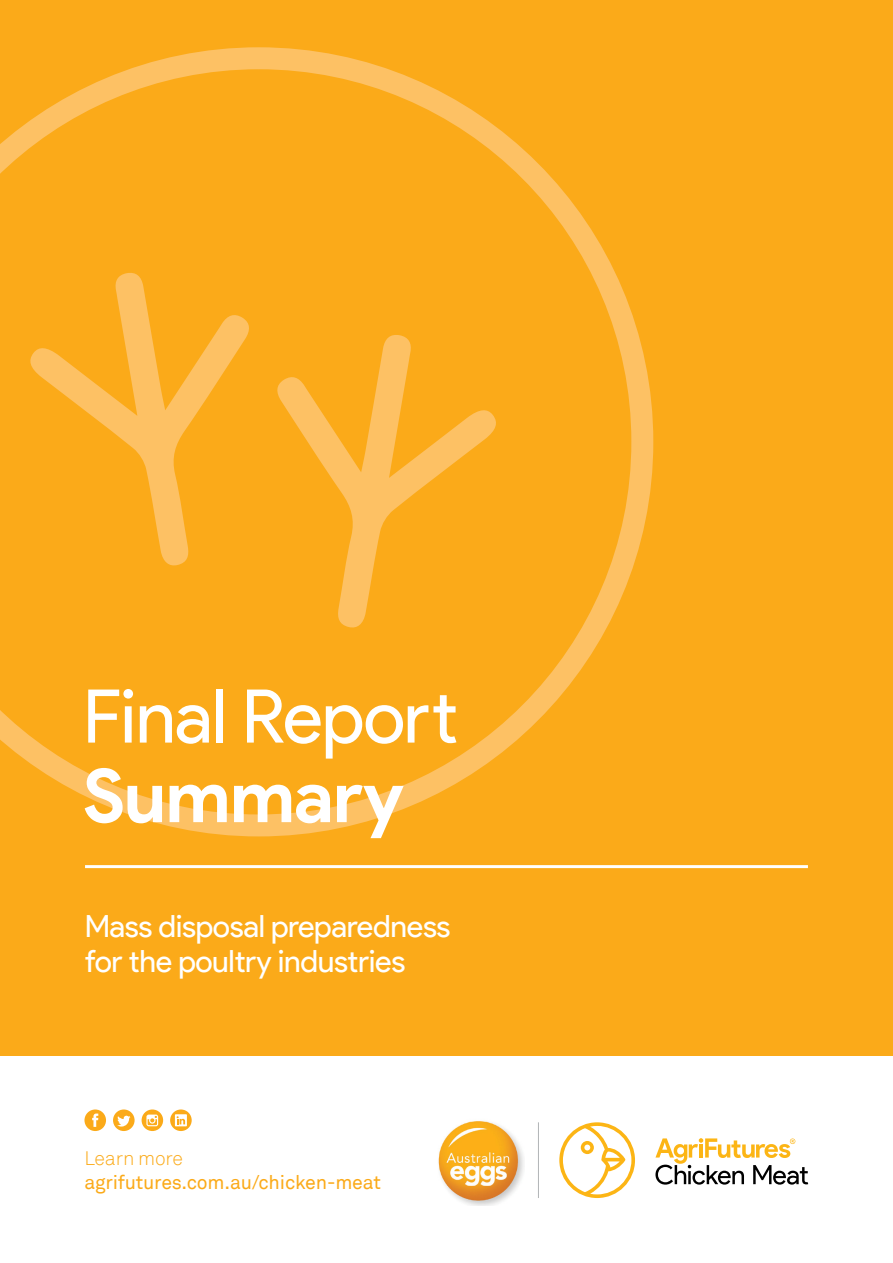
<style>
.page{position:relative;width:893px;height:1263px;background:#fff}
.page>*{position:absolute;margin:0;border:0;box-sizing:border-box;transform-origin:0 0}
.Headline___White{font:74.1px/79.5px "Product Sans";letter-spacing:-.015em;color:#fff}
.t1{font:30.6px/34.8px "Product Sans";letter-spacing:-.01em;color:#fff}
.Call_to_Action___Yel{font:19.5px/23.4px "Akkurat TT";letter-spacing:-.01em;color:#fbaa19}
.s1{font-weight:700}
.s2{font-weight:300}
</style>
<div class="page">
<div style="left:0;top:0;width:893px;height:1056px;background:#fbaa19"></div>
<svg style="left:0;top:47px;width:654px;height:790px"></svg>
<svg style="left:21px;top:264px;width:239px;height:311px"></svg>
<svg style="left:267px;top:326px;width:238px;height:311px"></svg>
<svg style="left:655px;top:1138px;width:153px;height:46px"></svg>
<svg style="left:559px;top:1122px;width:76px;height:76px"></svg>
<img style="left:438px;top:1121px;width:86px;height:84px">
<hr style="left:538px;top:1122px;width:1px;height:76px;background:#b1b4b6">
<svg style="left:113px;top:1109px;width:22px;height:22px"></svg>
<svg style="left:84px;top:1109px;width:22px;height:22px"></svg>
<svg style="left:142px;top:1109px;width:21px;height:22px"></svg>
<svg style="left:170px;top:1109px;width:22px;height:22px"></svg>
<hr style="left:85px;top:865px;width:723px;height:3px;background:#fff">
<p class="Headline___White" style="left:83px;top:679px;width:376px">Final Report<br><span class="s1">Summary</span></p>
<p class="t1" style="left:85px;top:909px;width:367px">Mass disposal preparedness for the poultry industries</p>
<p class="Call_to_Action___Yel" style="left:84px;top:1147px;width:298px"><span class="s2">Learn more </span>agrifutures.com.au/chicken-meat</p>
</div>
